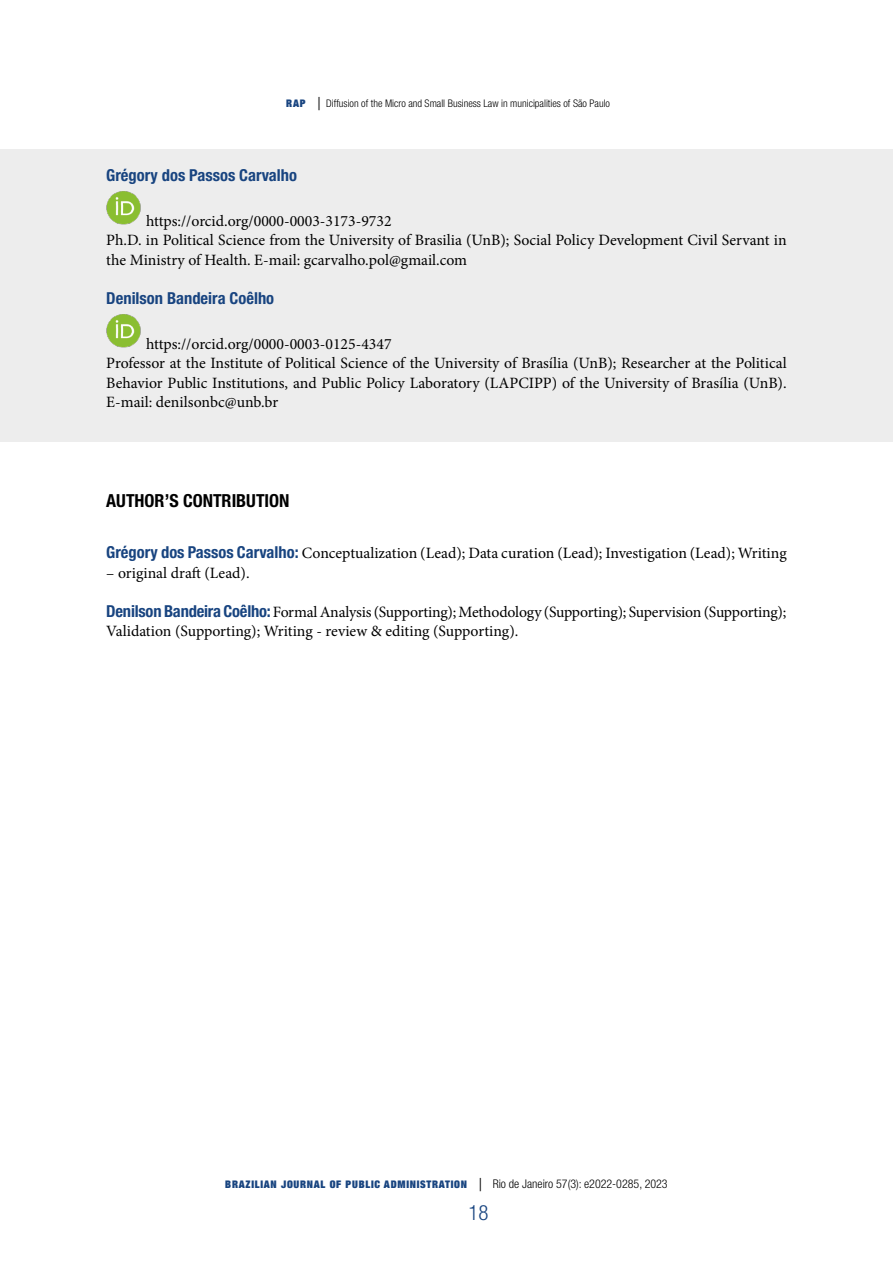
<style>
.page{position:relative;width:893px;height:1263px;background:#fff}
.page>*{position:absolute;margin:0;border:0;box-sizing:border-box;transform-origin:0 0}
.t1{font:300 condensed 21px "Helvetica Neue LT Std";color:#184480}
.t2{font:700 condensed 18px "Helvetica Neue LT Std";color:#000}
.t3{font:700 condensed 16.5px "Helvetica Neue LT Std";color:#184480}
.t4{font:15.75px/19.5px "Minion Pro";color:#000}
.t5{font:900 expanded 10.5px "Helvetica Neue";letter-spacing:.07em;color:#184480}
.t6{font:300 condensed 10.5px "Helvetica Neue LT Std";color:#000}
.s1{font-family:"Helvetica Neue";font-weight:900;font-stretch:expanded;color:#184480}
.s2{font-size:18px}
.s3{font-family:"Helvetica Neue LT Std";font-weight:700;font-stretch:condensed;font-size:16.5px;color:#184480}
.s4{font-family:"Helvetica Neue LT Std";font-weight:300;font-stretch:condensed;font-size:18px;color:#000}
.s5{font-family:"Helvetica Neue LT Std";font-weight:300;font-stretch:condensed;font-size:12px;color:#000}
</style>
<div class="page">
<div style="left:0;top:149px;width:892px;height:293px;background:#ededed"></div>
<img style="left:106px;top:191px;width:35px;height:34px">
<img style="left:106px;top:314px;width:35px;height:34px">
<p class="t6" style="left:286px;top:98px;width:325px"><span class="s1">RAP</span> <span class="s2">|</span> Diffusion of the Micro and Small Business Law in municipalities of São Paulo</p>
<p class="t3" style="left:106px;top:165px;width:192px">Grégory dos Passos Carvalho</p>
<p class="t4" style="left:106px;top:211px;width:682px;text-indent:40px">https://orcid.org/0000-0003-3173-9732<br>Ph.D. in Political Science from the University of Brasilia (UnB); Social Policy Development Civil Servant in the Ministry of Health. E-mail: gcarvalho.pol@gmail.com</p>
<p class="t3" style="left:106px;top:288px;width:169px">Denilson Bandeira Coêlho</p>
<p class="t4" style="left:106px;top:334px;width:682px;text-indent:40px">https://orcid.org/0000-0003-0125-4347<br>Professor at the Institute of Political Science of the University of Brasília (UnB); Researcher at the Political Behavior Public Institutions, and Public Policy Laboratory (LAPCIPP) of the University of Brasília (UnB).<br>E-mail: denilsonbc@unb.br</p>
<p class="t2" style="left:106px;top:489px;width:185px">AUTHOR’S CONTRIBUTION</p>
<p class="t4" style="left:106px;top:544px;width:682px"><span class="s3">Grégory dos Passos Carvalho:</span> Conceptualization (Lead); Data curation (Lead); Investigation (Lead); Writing</p>
<p class="t4" style="left:106px;top:563px;width:145px">– original draft (Lead).</p>
<p class="t4" style="left:106px;top:602px;width:682px"><span class="s3">Denilson Bandeira Coêlho:</span> Formal Analysis (Supporting); Methodology (Supporting); Supervision (Supporting);<br>Validation (Supporting); Writing - review &amp; editing (Supporting).</p>
<p class="t5" style="left:225px;top:1177px;width:444px">BRAZILIAN JOURNAL OF PUBLIC ADMINISTRATION <span class="s4">|</span> <span class="s5">Rio de Janeiro 57(3): e2022-0285, 2023</span></p>
<h1 class="t1" style="left:468px;top:1200px;width:22px">18</h1>
</div>
